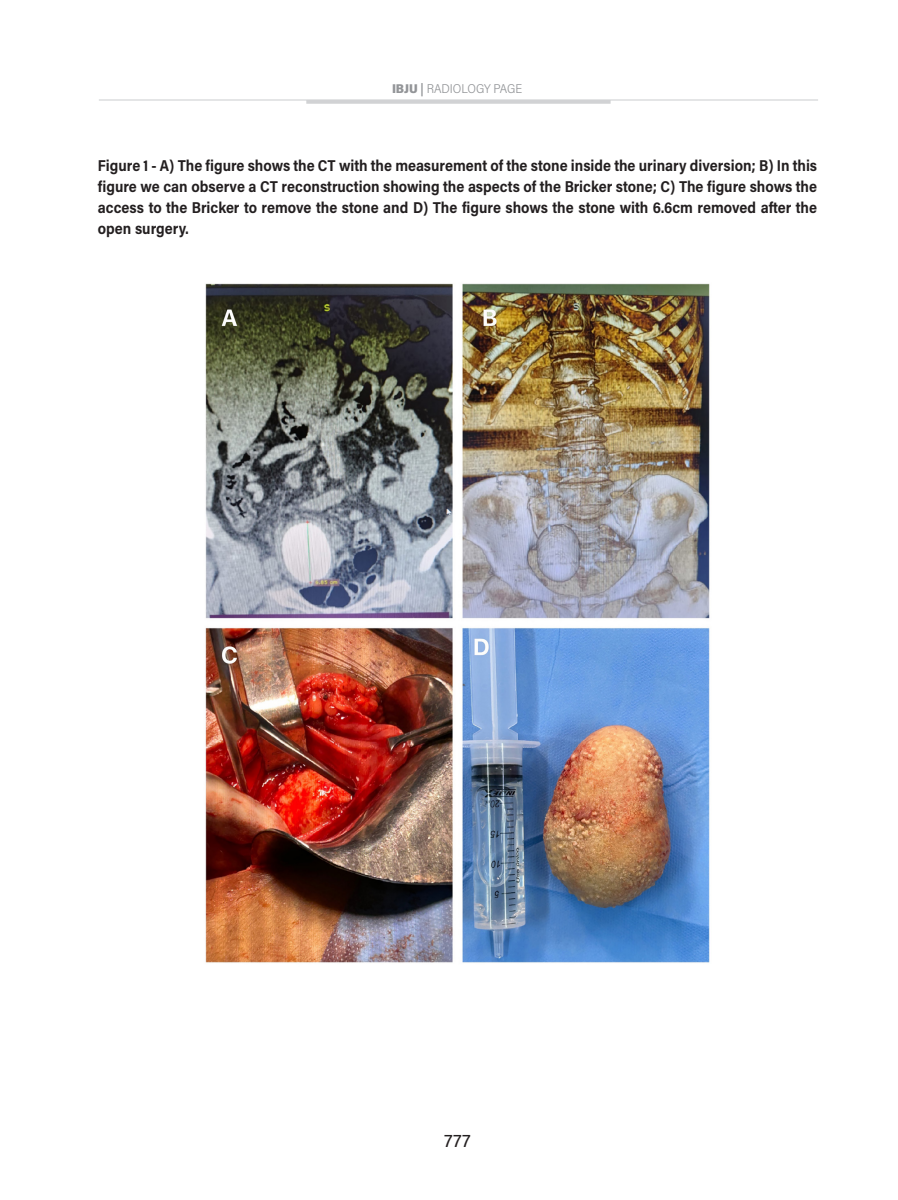
<style>
.page{position:relative;width:898px;height:1200px;background:#fff}
.page>*{position:absolute;margin:0;border:0;box-sizing:border-box;transform-origin:0 0}
.t1{font:500 18px "Acumin Pro Semi Cond";color:#231f20}
.TITULO_TABELAS_E_FIGURAS{font:700 15.75px/21px "Acumin Pro Semi Cond";color:#231f20;text-align:justify;scale:.95 1}
.t2{font:300 12.75px "Acumin Pro Semi Cond";letter-spacing:-.01em;color:#939598}
.s1{font-weight:900}
.s2{font-weight:600}
</style>
<div class="page">
<hr style="left:99px;top:99px;width:718px;height:2px;background:#dcdddf">
<hr style="left:306px;top:100px;width:304px;height:4px;background:#d1d2d4">
<img style="left:205px;top:283px;width:505px;height:680px">
<p class="t2" style="left:392px;top:79px;width:132px"><span class="s1">IBJU</span> <span class="s2">|</span> RADIOLOGY PAGE</p>
<p class="TITULO_TABELAS_E_FIGURAS" style="left:98px;top:154px;width:758px">Figure 1 - A) The figure shows the CT with the measurement of the stone inside the urinary diversion; B) In this figure we can observe a CT reconstruction showing the aspects of the Bricker stone; C) The figure shows the access to the Bricker to remove the stone and D) The figure shows the stone with 6.6cm removed after the open surgery.</p>
<p class="t1" style="left:444px;top:1127px;width:28px">777</p>
</div>
